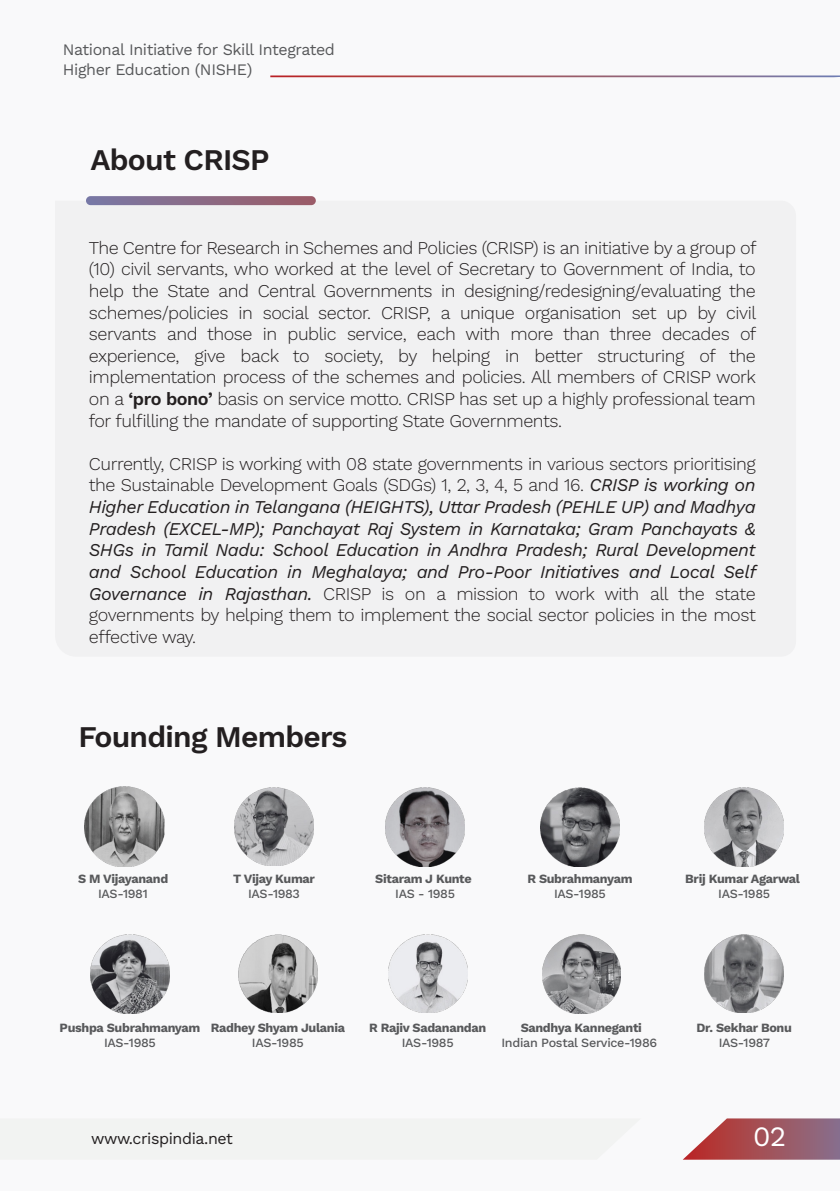
<style>
.page{position:relative;width:840px;height:1191px;background:#fff}
.page>*{position:absolute;margin:0;border:0;box-sizing:border-box;transform-origin:0 0}
.t1{font:600 30px "Work Sans";letter-spacing:-.025em;color:#231f20}
.t2{font:28px "Work Sans";color:#fff}
.t3{font:300 18px/21.6px "Work Sans";letter-spacing:-.025em;color:#231f20;text-align:justify}
.t4{font:italic 18px/21.6px "Work Sans";letter-spacing:-.025em;color:#231f20;text-align:justify}
.t5{font:16px/19.2px "Work Sans";letter-spacing:-.025em;color:#58595b}
.t6{font:16px "Work Sans";letter-spacing:-.025em;color:#231f20}
.t7{font:700 12.6px "Work Sans";letter-spacing:-.025em;color:#58595b}
.t8{font:500 12.6px "Work Sans";letter-spacing:-.025em;color:#58595b}
.s1{font-weight:600}
.s2{font-weight:300;font-style:normal}
</style>
<div class="page">
<div style="left:0;top:0;width:839px;height:1191px;background:#f9f9fa"></div>
<img style="left:85px;top:786px;width:80px;height:80px">
<img style="left:235px;top:787px;width:78px;height:79px">
<img style="left:386px;top:787px;width:78px;height:79px">
<img style="left:540px;top:787px;width:79px;height:79px">
<img style="left:704px;top:787px;width:79px;height:79px">
<img style="left:91px;top:934px;width:78px;height:79px">
<img style="left:238px;top:934px;width:79px;height:78px">
<img style="left:388px;top:934px;width:79px;height:78px">
<img style="left:542px;top:934px;width:78px;height:79px">
<img style="left:704px;top:934px;width:79px;height:78px">
<svg style="left:86px;top:196px;width:229px;height:9px;background:#8c6b87"></svg>
<svg style="left:683px;top:1118px;width:156px;height:41px;background:#ac6b74"></svg>
<svg style="left:270px;top:75px;width:569px;height:2px"></svg>
<p class="t5" style="left:63px;top:40px;width:273px">National Initiative for Skill Integrated<br>Higher Education (NISHE)</p>
<h1 class="t1" style="left:90px;top:137px;width:180px">About CRISP</h1>
<p class="t3" style="left:89px;top:236px;width:668px">The Centre for Research in Schemes and Policies (CRISP) is an initiative by a group of (10) civil servants, who worked at the level of Secretary to Government of India, to help the State and Central Governments in designing/redesigning/evaluating the schemes/policies in social sector. CRISP, a unique organisation set up by civil servants and those in public service, each with more than three decades of experience, give back to society, by helping in better structuring of the implementation process of the schemes and policies. All members of CRISP work on a <span class="s1">‘pro bono’</span> basis on service motto. CRISP has set up a highly professional team for fulfilling the mandate of supporting State Governments.</p>
<p class="t4" style="left:89px;top:452px;width:668px"><span class="s2">Currently, CRISP is working with 08 state governments in various sectors prioritising the Sustainable Development Goals (SDGs) 1, 2, 3, 4, 5 and 16.</span> CRISP is working on Higher Education in Telangana (HEIGHTS), Uttar Pradesh (PEHLE UP) and Madhya Pradesh (EXCEL-MP); Panchayat Raj System in Karnataka; Gram Panchayats &amp; SHGs in Tamil Nadu: School Education in Andhra Pradesh; Rural Development and School Education in Meghalaya; and Pro-Poor Initiatives and Local Self Governance in Rajasthan. <span class="s2">CRISP is on a mission to work with all the state governments by helping them to implement the social sector policies in the most effective way.</span></p>
<h1 class="t1" style="left:78px;top:713px;width:270px">Founding Members</h1>
<p class="t7" style="left:78px;top:868px;width:92px">S M Vijayanand</p>
<p class="t8" style="left:98px;top:884px;width:51px">IAS-1981</p>
<p class="t7" style="left:233px;top:868px;width:83px">T Vijay Kumar</p>
<p class="t8" style="left:248px;top:884px;width:53px">IAS-1983</p>
<p class="t7" style="left:375px;top:868px;width:98px">Sitaram J Kunte</p>
<p class="t8" style="left:395px;top:884px;width:61px">IAS - 1985</p>
<p class="t7" style="left:527px;top:868px;width:107px">R Subrahmanyam</p>
<p class="t8" style="left:553px;top:884px;width:53px">IAS-1985</p>
<p class="t7" style="left:685px;top:868px;width:116px">Brij Kumar Agarwal</p>
<p class="t8" style="left:717px;top:884px;width:53px">IAS-1985</p>
<p class="t7" style="left:60px;top:1017px;width:142px">Pushpa Subrahmanyam</p>
<p class="t8" style="left:104px;top:1033px;width:53px">IAS-1985</p>
<p class="t7" style="left:211px;top:1017px;width:136px">Radhey Shyam Julania</p>
<p class="t8" style="left:252px;top:1033px;width:53px">IAS-1985</p>
<p class="t7" style="left:369px;top:1017px;width:118px">R Rajiv Sadanandan</p>
<p class="t8" style="left:401px;top:1033px;width:53px">IAS-1985</p>
<p class="t7" style="left:520px;top:1017px;width:123px">Sandhya Kanneganti</p>
<p class="t8" style="left:501px;top:1033px;width:157px">Indian Postal Service-1986</p>
<p class="t7" style="left:696px;top:1017px;width:97px">Dr. Sekhar Bonu</p>
<p class="t8" style="left:718px;top:1033px;width:53px">IAS-1987</p>
<p class="t6" style="left:91px;top:1126px;width:143px">www.crispindia.net</p>
<h2 class="t2" style="left:752px;top:1115px;width:35px">02</h2>
</div>
